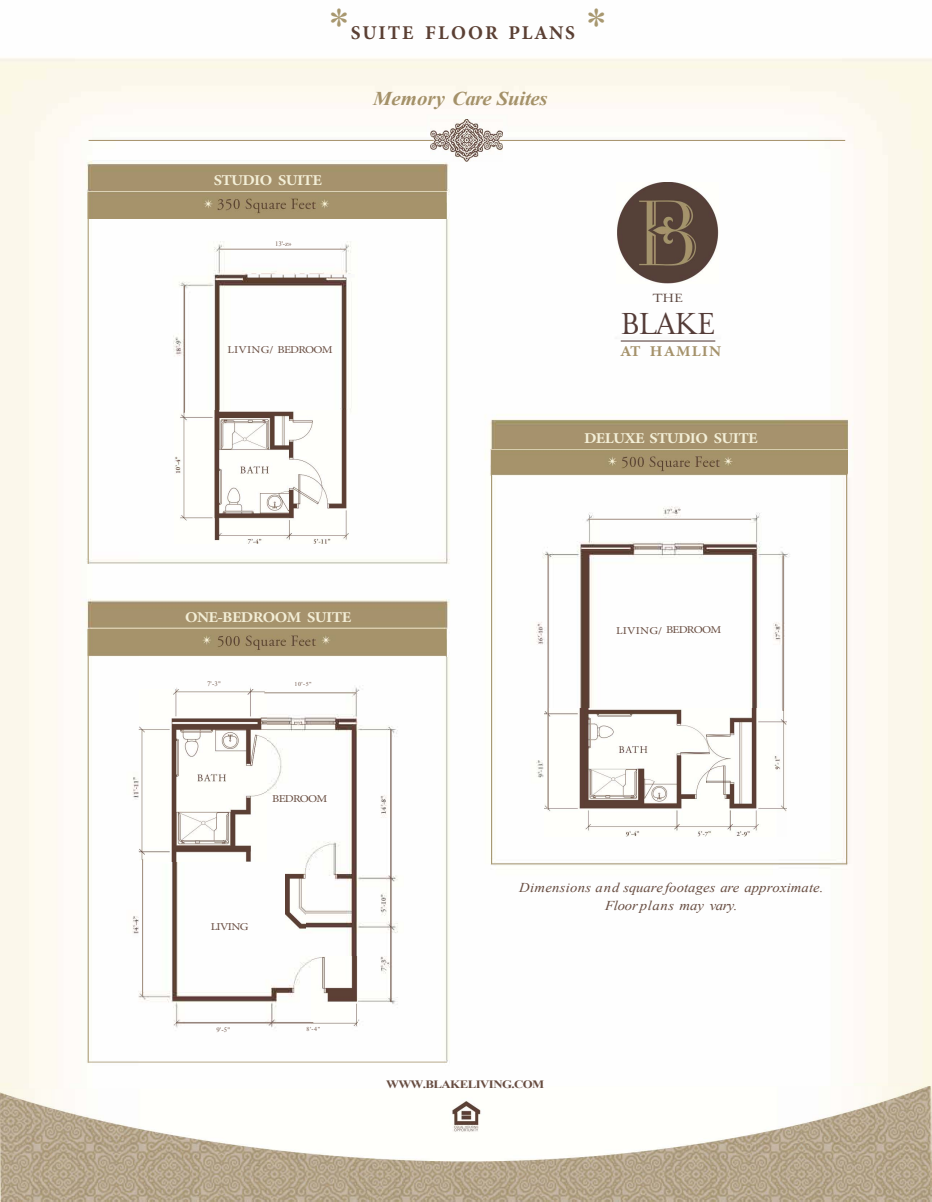
<style>
.page{position:relative;width:932px;height:1202px;background:#fff}
.page>*{position:absolute;margin:0;border:0;box-sizing:border-box;transform-origin:0 0}
.t1{font:45px "Times New Roman";color:#fafafa}
.t2{font:43.5px "Times New Roman";color:#a89870}
.t3{font:34.5px "Mrs Eaves Roman";letter-spacing:-.025em;color:#543c38;scale:.91 1}
.t4{font:italic 700 19.5px "Times New Roman";letter-spacing:-.015em;color:#a49169;scale:1.07 1}
.t5{font:700 19.5px "Minion Pro";letter-spacing:.095em;color:#5b4034}
.t6{font:700 19.5px "Minion Pro";color:#fcfcfc}
.t7{font:700 15px "Minion Pro";letter-spacing:-.04em;color:#f3efd7;scale:1.09 1}
.t8{font:700 15px "Minion Pro";letter-spacing:-.04em;color:#f3eed6;scale:1.09 1}
.t9{font:700 15px "Minion Pro";letter-spacing:.06em;color:#a5926b;scale:1.09 1}
.t10{font:italic 13.5px "Times New Roman";letter-spacing:.005em;color:#664b3f;scale:1.09 1}
.t11{font:italic 13.5px "Times New Roman";letter-spacing:-.015em;color:#654b3f;scale:1.09 1}
.t12{font:13.5px "Mrs Eaves Roman";color:#5a453e;scale:1.14 1}
.t13{font:700 11.25px "Times New Roman";letter-spacing:-.045em;color:#674c40;scale:1.14 1}
.t14{font:10.5px "Minion Pro";letter-spacing:-.065em;color:#6a4f43;scale:1.16 1}
.t15{font:10.5px "Minion Pro";letter-spacing:-.065em;color:#684d41;scale:1.16 1}
.t16{font:10.5px "Minion Pro";letter-spacing:-.065em;color:#694e42;scale:1.16 1}
.t17{font:10.5px "Minion Pro";letter-spacing:-.055em;color:#684d42;scale:1.16 1}
.t18{font:6.75px "Times New Roman";color:#765c50}
.t19{font:6.75px "Times New Roman";color:#775f53}
.t20{font:6.75px "Times New Roman";color:#735a4e}
.t21{font:6px "Times New Roman";color:#6f5448}
.t22{font:6px "Times New Roman";color:#6e5448}
</style>
<div class="page">
<img style="left:0;top:58px;width:932px;height:1144px">
<img style="left:431px;top:120px;width:72px;height:41px">
<div style="left:89px;top:192px;width:359px;height:27px;background:#a6936b"></div>
<img style="left:174px;top:410px;width:174px;height:133px">
<img style="left:616px;top:183px;width:103px;height:101px">
<img style="left:89px;top:629px;width:359px;height:28px">
<img style="left:140px;top:690px;width:126px;height:171px">
<img style="left:490px;top:449px;width:357px;height:26px">
<img style="left:285px;top:868px;width:20px;height:61px">
<img style="left:311px;top:956px;width:46px;height:69px">
<img style="left:544px;top:708px;width:242px;height:129px">
<img style="left:0;top:1086px;width:930px;height:114px">
<hr style="left:88px;top:629px;width:1px;height:433px;background:#ac9c74">
<hr style="left:88px;top:192px;width:1px;height:372px;background:#ac9c74">
<hr style="left:142px;top:859px;width:1px;height:137px;background:#9c8878">
<hr style="left:184px;top:285px;width:1px;height:128px;background:#644838">
<hr style="left:391px;top:729px;width:1px;height:273px;background:#5c4034">
<hr style="left:491px;top:450px;width:1px;height:414px;background:#a4946c">
<hr style="left:548px;top:554px;width:1px;height:255px;background:#80685c">
<hr style="left:783px;top:555px;width:1px;height:156px;background:#644838">
<hr style="left:846px;top:473px;width:1px;height:391px;background:#a49068">
<hr style="left:499px;top:140px;width:346px;height:1px;background:#a49068">
<hr style="left:89px;top:140px;width:344px;height:1px;background:#a49068">
<hr style="left:220px;top:249px;width:126px;height:1px;background:#a08c80">
<hr style="left:588px;top:519px;width:163px;height:1px;background:#a08c80">
<hr style="left:264px;top:692px;width:92px;height:1px;background:#988878">
<hr style="left:491px;top:863px;width:356px;height:1px;background:#a89874">
<hr style="left:176px;top:1022px;width:137px;height:1px;background:#6c5044">
<hr style="left:88px;top:1061px;width:359px;height:1px;background:#bcb094">
<hr style="left:621px;top:341px;width:94px;height:1px;background:#543c38">
<h2 class="t2" style="left:328px;top:-5px;width:23px">*</h2>
<h3 class="t5" style="left:351px;top:19px;width:226px">SUITE FLOOR PLANS</h3>
<h2 class="t2" style="left:585px;top:-5px;width:23px">*</h2>
<h3 class="t4" style="left:373px;top:85px;width:165px">Memory Care Suites</h3>
<p class="t7" style="left:214px;top:170px;width:101px">STUDIO SUITE</p>
<p class="t18" style="left:275px;top:239px;width:18px">13'-z»</p>
<h3 class="t6" style="left:246px;top:258px;width:18px">--</h3>
<h3 class="t6" style="left:294px;top:258px;width:18px">--</h3>
<h1 class="t1" style="left:246px;top:241px;width:112px">---------</h1>
<p class="t14" style="left:228px;top:342px;width:92px">LIVING/ BEDROOM</p>
<p class="t12" style="left:653px;top:291px;width:28px">THE</p>
<h3 class="t3" style="left:621px;top:305px;width:105px">BLAKE</h3>
<p class="t9" style="left:620px;top:340px;width:94px">AT HAMLIN</p>
<p class="t7" style="left:584px;top:427px;width:161px">DELUXE STUDIO SUITE</p>
<p class="t8" style="left:185px;top:606px;width:154px">ONE-BEDROOM SUITE</p>
<p class="t19" style="left:207px;top:679px;width:15px">7'-3"</p>
<p class="t21" style="left:294px;top:680px;width:19px">10'-5"</p>
<p class="t16" style="left:272px;top:791px;width:49px">BEDROOM</p>
<p class="t15" style="left:616px;top:623px;width:92px">LIVING/ BEDROOM</p>
<p class="t17" style="left:211px;top:919px;width:34px">LIVING</p>
<p class="t20" style="left:216px;top:1025px;width:15px">9'-5"</p>
<p class="t22" style="left:306px;top:1025px;width:15px">8'-4"</p>
<p class="t10" style="left:519px;top:878px;width:281px">Dimensions and square footages are approximate.</p>
<p class="t11" style="left:605px;top:896px;width:123px">Floor plans may vary.</p>
<p class="t13" style="left:386px;top:1076px;width:140px">WWW.BLAKELIVING.COM</p>
</div>
